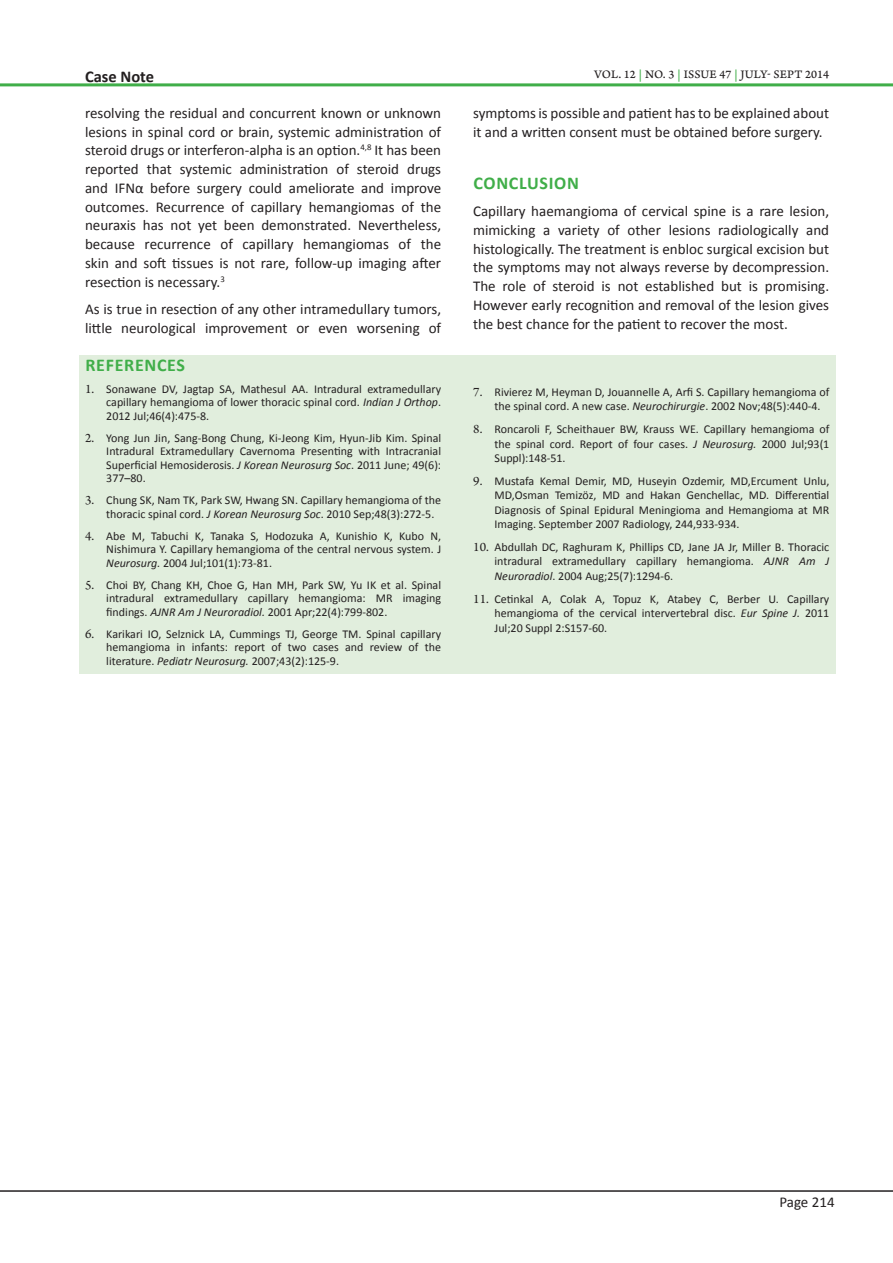
<style>
.page{position:relative;width:893px;height:1263px;background:#fff}
.page>*{position:absolute;margin:0;border:0;box-sizing:border-box;transform-origin:0 0}
.Heading_2_-_Sub_head{font:700 18px "Calibri";letter-spacing:.04em;color:#40ae49}
.Abstract_Words{font:700 16.5px "Calibri";color:#231f20}
.Normal_Text{font:15px/18.8px "Calibri";color:#231f20;text-align:justify}
.Refrence_Text{font:12px/13.5px "Calibri";color:#231f20;text-align:justify}
.t1{font:12px "Arno Pro Caption";letter-spacing:.005em;color:#231f20}
.s1{font-family:"Arno Pro";font-size:13.5px}
.s2{font-style:italic}
.s3{color:#40ae49}
</style>
<div class="page">
<hr style="left:0;top:1190px;width:893px;height:2px;background:#231f20">
<hr style="left:0;top:83px;width:893px;height:3px;background:#40ae49">
<div style="left:79px;top:355px;width:756px;height:319px;background:#e1eedd"></div>
<p class="Abstract_Words" style="left:85px;top:65px;width:71px">Case Note</p>
<p class="Normal_Text" style="left:85px;top:104px;width:358px">resolving the residual and concurrent known or unknown lesions in spinal cord or brain, systemic administration of steroid drugs or interferon-alpha is an option.<sup>4,8</sup> It has been reported that systemic administration of steroid drugs and IFNα before surgery could ameliorate and improve outcomes. Recurrence of capillary hemangiomas of the neuraxis has not yet been demonstrated. Nevertheless, because recurrence of capillary hemangiomas of the skin and soft tissues is not rare, follow-up imaging after resection is necessary.<sup>3</sup></p>
<p class="Normal_Text" style="left:85px;top:300px;width:358px">As is true in resection of any other intramedullary tumors, little neurological improvement or even worsening of</p>
<p class="Heading_2_-_Sub_head" style="left:85px;top:353px;width:101px">REFERENCES</p>
<p class="Refrence_Text" style="left:106px;top:382px;width:336px;text-indent:-21px"><span class="s1">1.</span> Sonawane DV, Jagtap SA, Mathesul AA. Intradural extramedullary capillary hemangioma of lower thoracic spinal cord. <span class="s2">Indian J Orthop</span>.<br>2012 Jul;46(4):475-8.</p>
<p class="Refrence_Text" style="left:106px;top:431px;width:336px;text-indent:-21px"><span class="s1">2.</span> Yong Jun Jin, Sang-Bong Chung, Ki-Jeong Kim, Hyun-Jib Kim. Spinal Intradural Extramedullary Cavernoma Presenting with Intracranial Superficial Hemosiderosis. <span class="s2">J Korean Neurosurg Soc</span>. 2011 June; 49(6):<br>377–80.</p>
<p class="Refrence_Text" style="left:106px;top:493px;width:336px;text-indent:-21px"><span class="s1">3.</span> Chung SK, Nam TK, Park SW, Hwang SN. Capillary hemangioma of the thoracic spinal cord. <span class="s2">J Korean Neurosurg Soc</span>. 2010 Sep;48(3):272-5.</p>
<p class="Refrence_Text" style="left:106px;top:529px;width:336px;text-indent:-21px"><span class="s1">4.</span> Abe M, Tabuchi K, Tanaka S, Hodozuka A, Kunishio K, Kubo N, Nishimura Y. Capillary hemangioma of the central nervous system. J <span class="s2">Neurosurg.</span> 2004 Jul;101(1):73-81.</p>
<p class="Refrence_Text" style="left:106px;top:578px;width:336px;text-indent:-21px"><span class="s1">5.</span> Choi BY, Chang KH, Choe G, Han MH, Park SW, Yu IK et al. Spinal intradural extramedullary capillary hemangioma: MR imaging findings. <span class="s2">AJNR Am J Neuroradiol.</span> 2001 Apr;22(4):799-802.</p>
<p class="Refrence_Text" style="left:106px;top:627px;width:336px;text-indent:-21px"><span class="s1">6.</span> Karikari IO, Selznick LA, Cummings TJ, George TM. Spinal capillary hemangioma in infants: report of two cases and review of the literature. <span class="s2">Pediatr Neurosurg.</span> 2007;43(2):125-9.</p>
<p class="t1" style="left:594px;top:67px;width:237px">VOL. 12 <span class="s3">|</span> NO. 3 <span class="s3">|</span> ISSUE 47 <span class="s3">|</span> JULY- SEPT 2014</p>
<p class="Normal_Text" style="left:473px;top:104px;width:358px">symptoms is possible and patient has to be explained about it and a written consent must be obtained before surgery.</p>
<p class="Heading_2_-_Sub_head" style="left:473px;top:171px;width:107px">CONCLUSION</p>
<p class="Normal_Text" style="left:473px;top:202px;width:358px">Capillary haemangioma of cervical spine is a rare lesion, mimicking a variety of other lesions radiologically and histologically. The treatment is enbloc surgical excision but the symptoms may not always reverse by decompression.<br>The role of steroid is not established but is promising.<br>However early recognition and removal of the lesion gives the best chance for the patient to recover the most.</p>
<p class="Refrence_Text" style="left:494px;top:385px;width:336px;line-height:14.4px;text-indent:-21px"><span class="s1">7.</span> Rivierez M, Heyman D, Jouannelle A, Arfi S. Capillary hemangioma of the spinal cord. A new case. <span class="s2">Neurochirurgie</span>. 2002 Nov;48(5):440-4.</p>
<p class="Refrence_Text" style="left:494px;top:422px;width:336px;line-height:14.4px;text-indent:-21px"><span class="s1">8.</span> Roncaroli F, Scheithauer BW, Krauss WE. Capillary hemangioma of the spinal cord. Report of four cases. <span class="s2">J Neurosurg.</span> 2000 Jul;93(1<br>Suppl):148-51.</p>
<p class="Refrence_Text" style="left:494px;top:474px;width:336px;line-height:14.4px;text-indent:-21px"><span class="s1">9.</span> Mustafa Kemal Demir, MD, Huseyin Ozdemir, MD,Ercument Unlu, MD,Osman Temizöz, MD and Hakan Genchellac, MD. Differential Diagnosis of Spinal Epidural Meningioma and Hemangioma at MR Imaging. September 2007 Radiology, 244,933-934.</p>
<p class="Refrence_Text" style="left:494px;top:540px;width:336px;line-height:14.4px;text-indent:-21px"><span class="s1">10.</span> Abdullah DC, Raghuram K, Phillips CD, Jane JA Jr, Miller B. Thoracic intradural extramedullary capillary hemangioma. <span class="s2">AJNR Am J Neuroradiol</span>. 2004 Aug;25(7):1294-6.</p>
<p class="Refrence_Text" style="left:494px;top:592px;width:336px;line-height:14.4px;text-indent:-21px"><span class="s1">11.</span> Cetinkal A, Colak A, Topuz K, Atabey C, Berber U. Capillary hemangioma of the cervical intervertebral disc. <span class="s2">Eur Spine J.</span> 2011<br>Jul;20 Suppl 2:S157-60.</p>
<p class="Normal_Text" style="left:779px;top:1193px;width:57px">Page 214</p>
</div>
